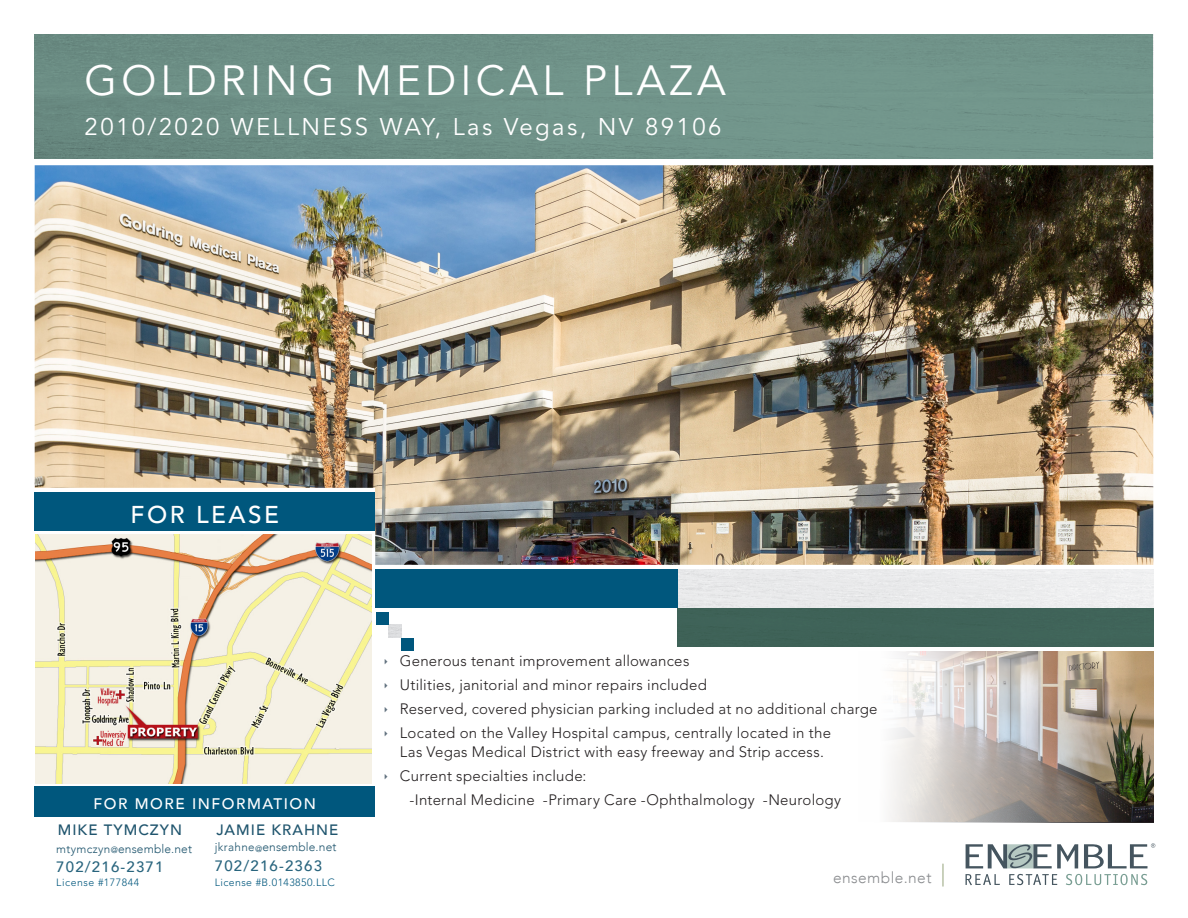
<style>
.page{position:relative;width:1188px;height:918px;background:#fff}
.page>*{position:absolute;margin:0;border:0;box-sizing:border-box;transform-origin:0 0}
.t1{font:41.85px "Avenir LT Std";letter-spacing:.1em;color:#fff}
.t2{font:500 24.3px "Avenir";letter-spacing:.1em;color:#fff}
.t3{font:24px "Avenir LT Std";letter-spacing:.1em;color:#fff}
.t4{font:300 15.45px "Avenir";letter-spacing:.025em;color:#8a8c8f}
.t5{font:500 15.3px "Avenir";letter-spacing:.1em;color:#fff}
.t6{font:300 15px/19.5px "Avenir LT Std";letter-spacing:.015em;color:#231f20}
.t7{font:500 15px "Avenir";letter-spacing:.08em;color:#29657e}
.t8{font:500 15px "Avenir";letter-spacing:.07em;color:#20556e}
.t9{font:300 12px "Avenir";letter-spacing:.01em;color:#20556e}
.t10{font:300 10.5px "Avenir LT Std";letter-spacing:.04em;color:#00577d}
.s1{font-size:11.7px}
.s2{font-size:9px}
</style>
<div class="page">
<div style="left:677px;top:569px;width:476px;height:39px;background:#eaebec"></div>
<hr style="left:942px;top:864px;width:2px;height:22px;background:#a0ad89">
<svg style="left:966px;top:843px;width:189px;height:25px"></svg>
<svg style="left:966px;top:874px;width:34px;height:11px"></svg>
<svg style="left:1009px;top:874px;width:48px;height:11px"></svg>
<svg style="left:1066px;top:874px;width:81px;height:11px"></svg>
<div style="left:375px;top:569px;width:302px;height:39px;background:#00577d"></div>
<svg style="left:389px;top:625px;width:12px;height:13px"></svg>
<div style="left:401px;top:638px;width:13px;height:12px;background:#00577d"></div>
<div style="left:376px;top:612px;width:13px;height:13px;background:#00577d"></div>
<div style="left:35px;top:786px;width:340px;height:31px;background:#00577d"></div>
<div style="left:35px;top:34px;width:1118px;height:124px;background:#709389"></div>
<div style="left:677px;top:608px;width:476px;height:38px;background:#3f6358"></div>
<img style="left:35px;top:165px;width:1118px;height:400px">
<img style="left:36px;top:535px;width:336px;height:248px">
<img style="left:889px;top:651px;width:264px;height:170px">
<p class="t1" style="left:85px;top:56px;width:643px">GOLDRING MEDICAL PLAZA</p>
<p class="t3" style="left:85px;top:113px;width:638px">2010/2020 WELLNESS WAY, Las Vegas, NV 89106</p>
<h2 class="t2" style="left:131px;top:494px;width:150px">FOR LEASE</h2>
<p class="t5" style="left:94px;top:791px;width:224px">FOR MORE INFORMATION</p>
<p class="t8" style="left:58px;top:817px;width:126px">MIKE TYMCZYN</p>
<p class="t9" style="left:56px;top:841px;width:137px"><span class="s1">mtymczyn</span><span class="s2">@</span>ensemble.net</p>
<p class="t7" style="left:56px;top:854px;width:109px">702/216-2371</p>
<p class="t10" style="left:56px;top:877px;width:85px">License #177844</p>
<p class="t8" style="left:216px;top:817px;width:124px">JAMIE KRAHNE</p>
<p class="t9" style="left:215px;top:840px;width:123px"><span class="s1">jkrahne</span><span class="s2">@</span>ensemble.net</p>
<p class="t7" style="left:215px;top:852px;width:109px">702/216-2363</p>
<p class="t10" style="left:215px;top:876px;width:122px">License #B.0143850.LLC</p>
<p class="t6" style="left:400px;top:651px;width:291px">Generous tenant improvement allowances</p>
<p class="t6" style="left:400px;top:675px;width:308px">Utilities, janitorial and minor repairs included</p>
<p class="t6" style="left:400px;top:699px;width:479px">Reserved, covered physician parking included at no additional charge</p>
<p class="t6" style="left:400px;top:723px;width:433px">Located on the Valley Hospital campus, centrally located in the<br>Las Vegas Medical District with easy freeway and Strip access.</p>
<p class="t6" style="left:400px;top:766px;width:188px">Current specialties include:</p>
<p class="t6" style="left:410px;top:790px;width:433px">-Internal Medicine -Primary Care -Ophthalmology -Neurology</p>
<p class="t4" style="left:833px;top:869px;width:100px">ensemble.net</p>
</div>
